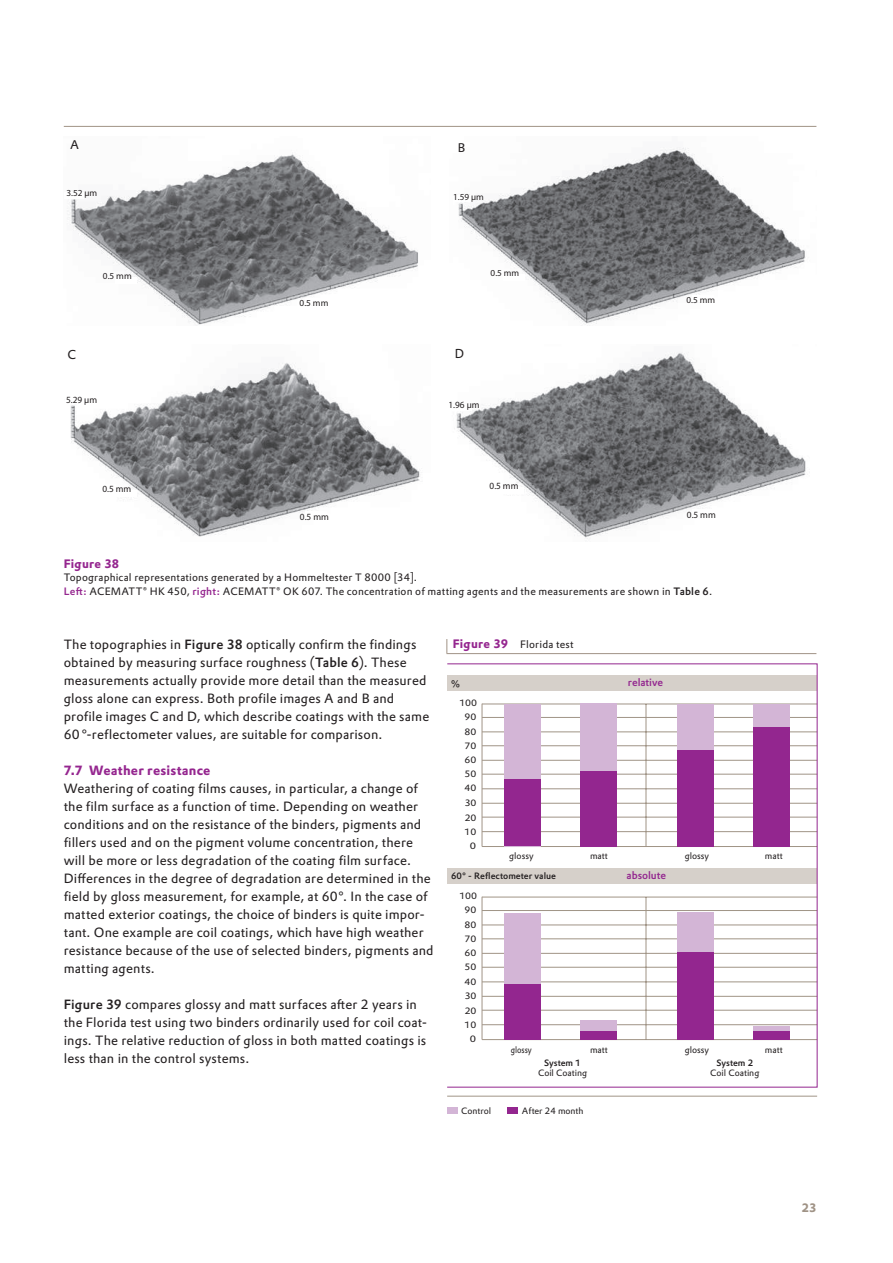
<style>
.page{position:relative;width:893px;height:1263px;background:#fff}
.page>*{position:absolute;margin:0;border:0;box-sizing:border-box;transform-origin:0 0}
.t1{font:13.2px/18px "Evonik Prokyon";letter-spacing:.01em;color:#231f20}
.t2{font:700 13.2px "Evonik Prokyon";letter-spacing:.015em;color:#95268f}
.t3{font:12.6px "DTL Prokyon TOT";color:#231f20}
.t4{font:12.3px "DTL Prokyon TOT";color:#231f20}
.t5{font:700 12px "Evonik Prokyon";letter-spacing:.025em;color:#95268f}
.t6{font:700 12px "Evonik Prokyon";color:#a09386}
.t7{font:10.5px/13.5px "Evonik Prokyon";letter-spacing:.02em;color:#231f20}
.t8{font:500 10.5px "Evonik Prokyon";letter-spacing:-.005em;color:#93268f}
.t9{font:9.45px "DH Myriad Rg";color:#231f20}
.t10{font:9.3px "DH Myriad Rg";color:#231f20}
.t11{font:9.15px "DH Myriad Rg";color:#231f20}
.t12{font:9px "Evonik Prokyon";color:#231f20}
.t13{font:9px "Evonik Prokyon";color:#231f20;scale:1.09 1}
.t14{font:500 9px "Evonik Prokyon";color:#231f20}
.t15{font:9px "Evonik Prokyon";color:#231f20;scale:.87 1}
.t16{font:9px "Evonik Prokyon";color:#231f20;scale:1.16 1}
.s1{font-weight:500;color:#95268f}
.s2{font-weight:500}
.s3{font-weight:700;font-size:12px;color:#95268f}
</style>
<div class="page">
<img style="left:67px;top:154px;width:351px;height:171px">
<div style="left:115px;top:277px;width:22px;height:7px;background:#fff"></div>
<div style="left:305px;top:298px;width:22px;height:7px;background:#fff"></div>
<div style="left:64px;top:192px;width:20px;height:7px;background:#fff"></div>
<img style="left:458px;top:147px;width:348px;height:178px">
<div style="left:503px;top:274px;width:22px;height:7px;background:#fff"></div>
<div style="left:692px;top:295px;width:22px;height:7px;background:#fff"></div>
<div style="left:453px;top:195px;width:19px;height:7px;background:#fff"></div>
<img style="left:70px;top:363px;width:350px;height:174px">
<div style="left:65px;top:397px;width:19px;height:7px;background:#fff"></div>
<div style="left:115px;top:490px;width:22px;height:7px;background:#fff"></div>
<div style="left:305px;top:511px;width:22px;height:7px;background:#fff"></div>
<img style="left:456px;top:352px;width:350px;height:187px">
<div style="left:452px;top:404px;width:20px;height:7px;background:#fff"></div>
<div style="left:502px;top:487px;width:22px;height:7px;background:#fff"></div>
<div style="left:692px;top:509px;width:22px;height:7px;background:#fff"></div>
<svg style="left:446px;top:639px;width:1px;height:14px"></svg>
<hr style="left:446px;top:653px;width:370px;height:1px;background:#a09386">
<div style="left:447px;top:1107px;width:10px;height:7px;background:#d3b5d6"></div>
<div style="left:508px;top:1107px;width:10px;height:7px;background:#93268f"></div>
<hr style="left:447px;top:1096px;width:370px;height:1px;background:#a09486">
<svg style="left:447px;top:663px;width:371px;height:425px"></svg>
<hr style="left:64px;top:126px;width:752px;height:1px;background:#a09386">
<p class="t4" style="left:70px;top:137px;width:10px">A</p>
<p class="t4" style="left:458px;top:140px;width:9px">B</p>
<p class="t10" style="left:66px;top:188px;width:32px">3.52 µm</p>
<p class="t11" style="left:453px;top:193px;width:32px">1.59 µm</p>
<p class="t10" style="left:103px;top:271px;width:30px">0.5 mm</p>
<p class="t11" style="left:491px;top:268px;width:30px">0.5 mm</p>
<p class="t10" style="left:300px;top:299px;width:30px">0.5 mm</p>
<p class="t11" style="left:686px;top:296px;width:30px">0.5 mm</p>
<p class="t3" style="left:68px;top:346px;width:10px">C</p>
<p class="t3" style="left:455px;top:346px;width:11px">D</p>
<p class="t9" style="left:66px;top:395px;width:33px">5.29 µm</p>
<p class="t9" style="left:448px;top:400px;width:32px">1.96 µm</p>
<p class="t9" style="left:102px;top:484px;width:30px">0.5 mm</p>
<p class="t9" style="left:490px;top:481px;width:30px">0.5 mm</p>
<p class="t9" style="left:300px;top:512px;width:30px">0.5 mm</p>
<p class="t9" style="left:687px;top:510px;width:30px">0.5 mm</p>
<p class="t5" style="left:64px;top:554px;width:57px">Figure 38</p>
<p class="t7" style="left:64px;top:570px;width:650px">Topographical representations generated by a Hommeltester T 8000 [34].<br><span class="s1">Left:</span> ACEMATT® HK 450, <span class="s1">right:</span> ACEMATT® OK 607. The concentration of matting agents and the measurements are shown in <span class="s2">Table 6</span>.</p>
<p class="t1" style="left:64px;top:634px;width:367px">The topographies in <span class="s2">Figure 38</span> optically confirm the findings obtained by measuring surface roughness (<span class="s2">Table 6</span>). These measurements actually provide more detail than the measured gloss alone can express. Both profile images A and B and profile images C and D, which describe coatings with the same 60°-reflectometer values, are suitable for comparison.</p>
<p class="t2" style="left:64px;top:759px;width:148px">7.7 Weather resistance</p>
<p class="t1" style="left:64px;top:778px;width:371px">Weathering of coating films causes, in particular, a change of the film surface as a function of time. Depending on weather conditions and on the resistance of the binders, pigments and fillers used and on the pigment volume concentration, there will be more or less degradation of the coating film surface.<br>Differences in the degree of degradation are determined in the field by gloss measurement, for example, at 60°. In the case of matted exterior coatings, the choice of binders is quite impor&shy;tant. One example are coil coatings, which have high weather resistance because of the use of selected binders, pigments and matting agents.</p>
<p class="t1" style="left:64px;top:994px;width:365px"><span class="s2">Figure 39</span> compares glossy and matt surfaces after 2 years in the Florida test using two binders ordinarily used for coil coat&shy;ings. The relative reduction of gloss in both matted coatings is less than in the control systems.</p>
<p class="t7" style="left:453px;top:637px;width:122px"><span class="s3">Figure 39</span> Florida test</p>
<p class="t14" style="left:451px;top:679px;width:10px">%</p>
<p class="t13" style="left:459px;top:699px;width:18px">100</p>
<p class="t13" style="left:465px;top:713px;width:12px">90</p>
<p class="t13" style="left:465px;top:728px;width:12px">80</p>
<p class="t13" style="left:465px;top:742px;width:12px">70</p>
<p class="t13" style="left:465px;top:756px;width:12px">60</p>
<p class="t13" style="left:465px;top:770px;width:12px">50</p>
<p class="t13" style="left:465px;top:784px;width:12px">40</p>
<p class="t13" style="left:465px;top:799px;width:12px">30</p>
<p class="t13" style="left:465px;top:814px;width:12px">20</p>
<p class="t13" style="left:465px;top:828px;width:12px">10</p>
<p class="t16" style="left:470px;top:842px;width:7px">0</p>
<p class="t12" style="left:509px;top:852px;width:26px">glossy</p>
<p class="t14" style="left:451px;top:872px;width:106px">60° - Reflectometer value</p>
<p class="t13" style="left:459px;top:892px;width:18px">100</p>
<p class="t13" style="left:465px;top:906px;width:12px">90</p>
<p class="t13" style="left:465px;top:921px;width:12px">80</p>
<p class="t13" style="left:465px;top:935px;width:12px">70</p>
<p class="t13" style="left:465px;top:949px;width:12px">60</p>
<p class="t13" style="left:465px;top:963px;width:12px">50</p>
<p class="t13" style="left:465px;top:978px;width:12px">40</p>
<p class="t13" style="left:465px;top:992px;width:12px">30</p>
<p class="t13" style="left:465px;top:1007px;width:12px">20</p>
<p class="t13" style="left:465px;top:1021px;width:12px">10</p>
<p class="t16" style="left:470px;top:1035px;width:7px">0</p>
<p class="t15" style="left:511px;top:1046px;width:26px">glossy</p>
<p class="t12" style="left:590px;top:852px;width:19px">matt</p>
<p class="t12" style="left:590px;top:1046px;width:19px">matt</p>
<p class="t14" style="left:544px;top:1058px;width:38px">System 1</p>
<p class="t12" style="left:538px;top:1069px;width:51px">Coil Coating</p>
<p class="t12" style="left:461px;top:1107px;width:31px">Control</p>
<p class="t12" style="left:522px;top:1107px;width:63px">After 24 month</p>
<p class="t8" style="left:628px;top:677px;width:37px">relative</p>
<p class="t8" style="left:627px;top:870px;width:41px">absolute</p>
<p class="t12" style="left:685px;top:852px;width:26px">glossy</p>
<p class="t12" style="left:765px;top:852px;width:19px">matt</p>
<p class="t12" style="left:685px;top:1046px;width:26px">glossy</p>
<p class="t12" style="left:765px;top:1046px;width:19px">matt</p>
<p class="t14" style="left:716px;top:1058px;width:38px">System 2</p>
<p class="t12" style="left:710px;top:1069px;width:51px">Coil Coating</p>
<p class="t6" style="left:802px;top:1198px;width:16px">23</p>
</div>
